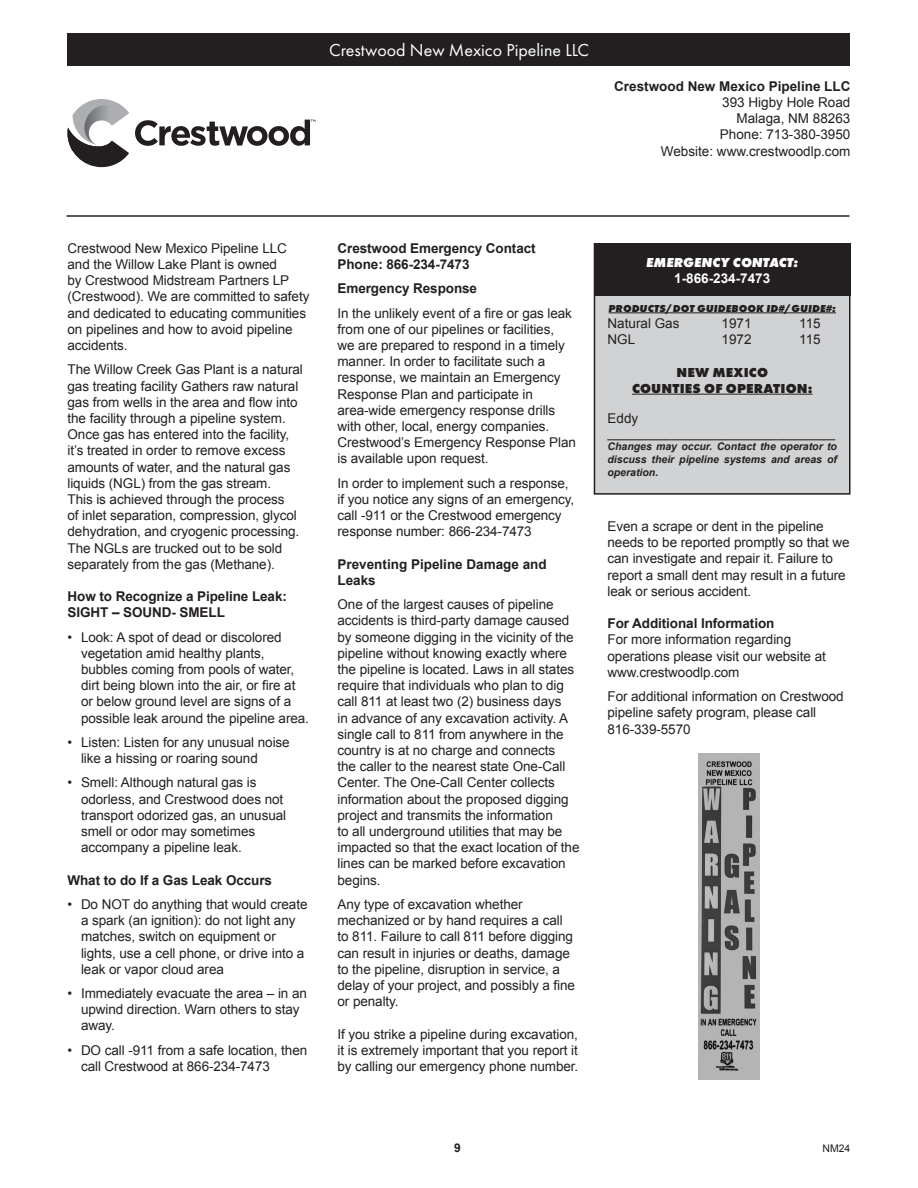
<style>
.page{position:relative;width:918px;height:1188px;background:#fff}
.page>*{position:absolute;margin:0;border:0;box-sizing:border-box;transform-origin:0 0}
.t1{font:18px "Futura PT";color:#fff}
.t2{font:13.5px/16.2px "Arial";letter-spacing:-.005em;color:#231f20}
.t3{font:700 13.5px/16.2px "Arial";letter-spacing:-.005em;color:#231f20}
.t4{font:800 13.5px "Futura PT";letter-spacing:.01em;color:#231f20}
.t5{font:italic 800 13.5px "Futura PT";color:#fff}
.t6{font:700 13.5px "Arial";color:#fff}
.t7{font:700 12px "Arial";color:#231f20}
.t8{font:italic 700 10.5px/12.6px "Arial";color:#231f20;text-align:justify}
.t9{font:italic 800 10.5px "Futura PT";letter-spacing:.01em;color:#231f20}
.t10{font:10.5px "Arial";color:#231f20}
</style>
<div class="page">
<hr style="left:67px;top:215px;width:783px;height:2px;background:#231f20">
<div style="left:68px;top:34px;width:782px;height:32px;background:#231f20"></div>
<div style="left:594px;top:244px;width:256px;height:250px;background:#d1d2d4"></div>
<div style="left:594px;top:243px;width:256px;height:252px;border:2px solid #231f20"></div>
<div style="left:594px;top:244px;width:256px;height:52px;background:#231f20"></div>
<hr style="left:609px;top:313px;width:227px;height:1px;background:#231f20">
<hr style="left:632px;top:394px;width:181px;height:1px;background:#231f20">
<svg style="left:68px;top:99px;width:61px;height:68px"></svg>
<img style="left:76px;top:105px;width:53px;height:40px">
<svg style="left:135px;top:120px;width:180px;height:26px"></svg>
<img style="left:698px;top:753px;width:62px;height:327px">
<p class="t1" style="left:329px;top:39px;width:262px">Crestwood New Mexico Pipeline LLC</p>
<p class="t3" style="left:614px;top:78px;width:238px">Crestwood New Mexico Pipeline LLC</p>
<p class="t2" style="left:722px;top:94px;width:130px">393 Higby Hole Road</p>
<p class="t2" style="left:736px;top:111px;width:116px">Malaga, NM 88263</p>
<p class="t2" style="left:720px;top:127px;width:132px">Phone: 713-380-3950</p>
<p class="t2" style="left:661px;top:143px;width:191px">Website: www.crestwoodlp.com</p>
<p class="t2" style="left:68px;top:240px;width:243px">Crestwood New Mexico Pipeline LLC and the Willow Lake Plant is owned<br>by Crestwood Midstream Partners LP (Crestwood). We are committed to safety and dedicated to educating communities on pipelines and how to avoid pipeline accidents.</p>
<p class="t2" style="left:68px;top:362px;width:237px">The Willow Creek Gas Plant is a natural gas treating facility Gathers raw natural gas from wells in the area and flow into the facility through a pipeline system.<br>Once gas has entered into the facility, it’s treated in order to remove excess amounts of water, and the natural gas liquids (NGL) from the gas stream.<br>This is achieved through the process<br>of inlet separation, compression, glycol dehydration, and cryogenic processing.<br>The NGLs are trucked out to be sold separately from the gas (Methane).</p>
<p class="t3" style="left:68px;top:589px;width:221px">How to Recognize a Pipeline Leak:<br>SIGHT – SOUND- SMELL</p>
<p class="t2" style="left:81px;top:629px;width:230px;text-indent:-14px">• Look: A spot of dead or discolored vegetation amid healthy plants, bubbles coming from pools of water, dirt being blown into the air, or fire at or below ground level are signs of a possible leak around the pipeline area.</p>
<p class="t2" style="left:81px;top:734px;width:210px;text-indent:-14px">• Listen: Listen for any unusual noise like a hissing or roaring sound</p>
<p class="t2" style="left:81px;top:775px;width:207px;text-indent:-14px">• Smell: Although natural gas is odorless, and Crestwood does not transport odorized gas, an unusual smell or odor may sometimes accompany a pipeline leak.</p>
<p class="t3" style="left:68px;top:872px;width:206px">What to do If a Gas Leak Occurs</p>
<p class="t2" style="left:81px;top:896px;width:228px;text-indent:-14px">• Do NOT do anything that would create a spark (an ignition): do not light any matches, switch on equipment or lights, use a cell phone, or drive into a leak or vapor cloud area</p>
<p class="t2" style="left:81px;top:985px;width:227px;text-indent:-14px">• Immediately evacuate the area – in an upwind direction. Warn others to stay away.</p>
<p class="t2" style="left:81px;top:1042px;width:228px;text-indent:-14px">• DO call -911 from a safe location, then call Crestwood at 866-234-7473</p>
<p class="t3" style="left:338px;top:240px;width:200px">Crestwood Emergency Contact<br>Phone: 866-234-7473</p>
<p class="t3" style="left:338px;top:281px;width:141px">Emergency Response</p>
<p class="t2" style="left:338px;top:305px;width:240px">In the unlikely event of a fire or gas leak from one of our pipelines or facilities,<br>we are prepared to respond in a timely manner. In order to facilitate such a response, we maintain an Emergency Response Plan and participate in area-wide emergency response drills with other, local, energy companies.<br>Crestwood’s Emergency Response Plan is available upon request.</p>
<p class="t2" style="left:338px;top:475px;width:238px">In order to implement such a response, if you notice any signs of an emergency, call -911 or the Crestwood emergency response number: 866-234-7473</p>
<p class="t3" style="left:338px;top:556px;width:211px">Preventing Pipeline Damage and<br>Leaks</p>
<p class="t2" style="left:338px;top:597px;width:244px">One of the largest causes of pipeline accidents is third-party damage caused by someone digging in the vicinity of the pipeline without knowing exactly where the pipeline is located. Laws in all states require that individuals who plan to dig call 811 at least two (2) business days<br>in advance of any excavation activity. A single call to 811 from anywhere in the country is at no charge and connects<br>the caller to the nearest state One-Call Center. The One-Call Center collects information about the proposed digging project and transmits the information<br>to all underground utilities that may be impacted so that the exact location of the lines can be marked before excavation begins.</p>
<p class="t2" style="left:338px;top:896px;width:239px">Any type of excavation whether mechanized or by hand requires a call to 811. Failure to call 811 before digging can result in injuries or deaths, damage to the pipeline, disruption in service, a delay of your project, and possibly a fine or penalty.</p>
<p class="t2" style="left:338px;top:1026px;width:242px;text-align:justify">If you strike a pipeline during excavation, it is extremely important that you report it by calling our emergency phone number.</p>
<p class="t5" style="left:646px;top:254px;width:154px">EMERGENCY CONTACT:</p>
<p class="t6" style="left:674px;top:269px;width:98px">1-866-234-7473</p>
<p class="t9" style="left:609px;top:301px;width:229px">PRODUCTS/DOT GUIDEBOOK ID#/GUIDE#:</p>
<p class="t2" style="left:608px;top:315px;width:74px">Natural Gas</p>
<p class="t2" style="left:721px;top:315px;width:32px">1971</p>
<p class="t2" style="left:799px;top:315px;width:23px">115</p>
<p class="t2" style="left:608px;top:332px;width:29px">NGL</p>
<p class="t2" style="left:721px;top:332px;width:32px">1972</p>
<p class="t2" style="left:799px;top:332px;width:23px">115</p>
<p class="t4" style="left:676px;top:363px;width:93px">NEW MEXICO</p>
<p class="t4" style="left:632px;top:380px;width:182px">COUNTIES OF OPERATION:</p>
<p class="t2" style="left:608px;top:410px;width:32px">Eddy</p>
<p class="t8" style="left:608px;top:428px;width:229px">_______________________________________</p>
<p class="t8" style="left:608px;top:441px;width:231px">Changes may occur. Contact the operator to discuss their pipeline systems and areas of operation.</p>
<p class="t2" style="left:608px;top:518px;width:244px">Even a scrape or dent in the pipeline needs to be reported promptly so that we can investigate and repair it. Failure to report a small dent may result in a future leak or serious accident.</p>
<p class="t3" style="left:608px;top:616px;width:168px">For Additional Information</p>
<p class="t2" style="left:608px;top:632px;width:220px">For more information regarding operations please visit our website at www.crestwoodlp.com</p>
<p class="t2" style="left:608px;top:688px;width:238px">For additional information on Crestwood pipeline safety program, please call</p>
<p class="t2" style="left:608px;top:721px;width:85px">816-339-5570</p>
<p class="t7" style="left:454px;top:1140px;width:8px">9</p>
<p class="t10" style="left:822px;top:1141px;width:30px">NM24</p>
</div>
